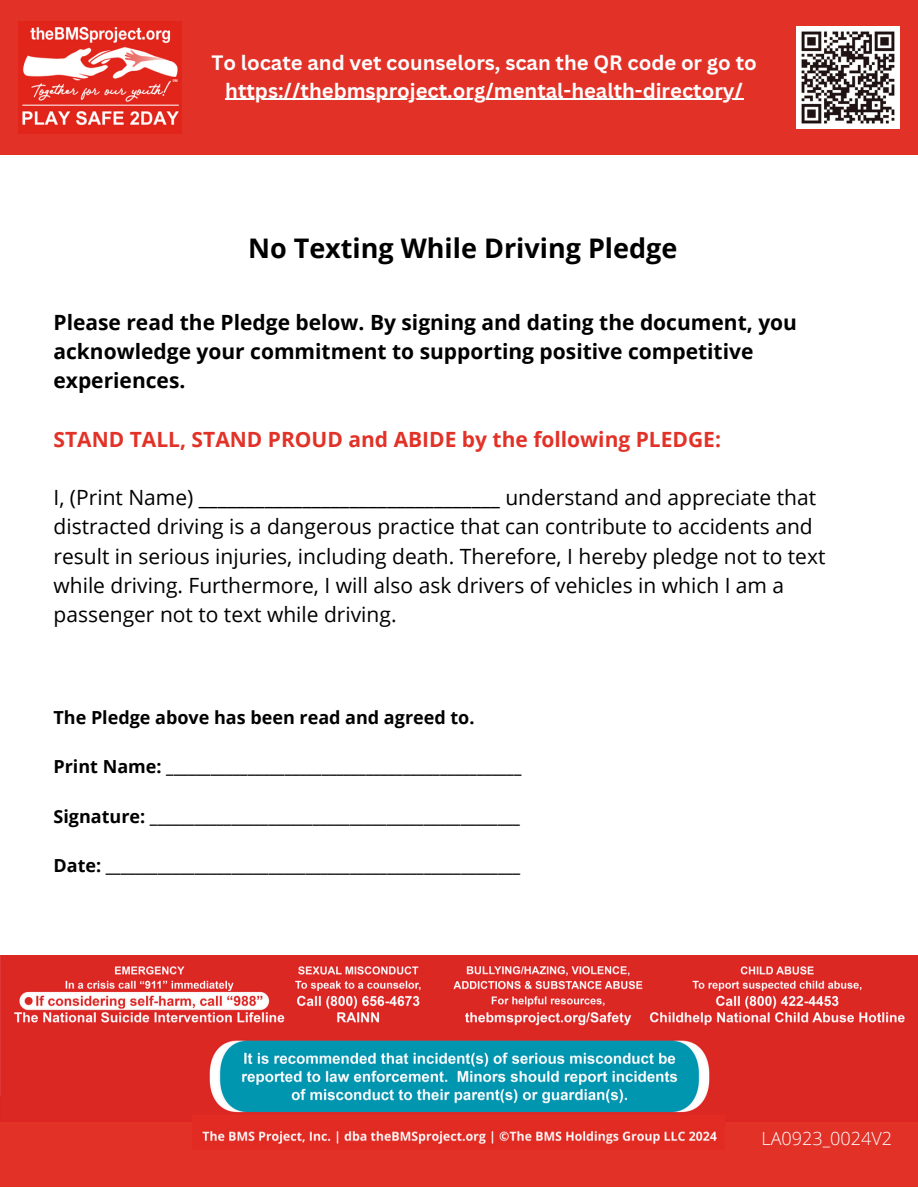
<style>
.page{position:relative;width:918px;height:1188px;background:#fff}
.page>*{position:absolute;margin:0;border:0;box-sizing:border-box;transform-origin:0 0}
.t1{font:700 27px "Open Sans";color:#000}
.t2{font:21px/29.2px "Open Sans";color:#000}
.t3{font:700 21px/29.2px "Open Sans";color:#000}
.t4{font:700 21px "Open Sans";color:#e23228}
.t5{font:700 20.25px "Canva Sans";color:#fff}
.t6{font:700 18px "Open Sans";color:#000}
.t7{font:300 18px "Open Sans";color:#fff}
</style>
<div class="page">
<div style="left:0;top:0;width:918px;height:155px;background:#e23228"></div>
<div style="left:0;top:1096px;width:918px;height:90px;background:#e23228"></div>
<img style="left:0;top:955px;width:918px;height:167px">
<img style="left:18px;top:22px;width:163px;height:111px">
<hr style="left:225px;top:99px;width:519px;height:1px;background:#fff">
<img style="left:797px;top:27px;width:102px;height:102px">
<img style="left:193px;top:1116px;width:532px;height:28px">
<p class="t5" style="left:211px;top:48px;width:547px">To locate and vet counselors, scan the QR code or go to</p>
<p class="t5" style="left:225px;top:76px;width:519px">https://thebmsproject.org/mental-health-directory/</p>
<h2 class="t1" style="left:248px;top:230px;width:431px">No Texting While Driving Pledge</h2>
<p class="t3" style="left:54px;top:307px;width:745px">Please read the Pledge below. By signing and dating the document, you acknowledge your commitment to supporting positive competitive experiences.</p>
<h2 class="t4" style="left:54px;top:424px;width:669px">STAND TALL, STAND PROUD and ABIDE by the following PLEDGE:</h2>
<p class="t2" style="left:54px;top:482px;width:774px">I, (Print Name) ________________________________ understand and appreciate that distracted driving is a dangerous practice that can contribute to accidents and result in serious injuries, including death. Therefore, I hereby pledge not to text while driving. Furthermore, I will also ask drivers of vehicles in which I am a passenger not to text while driving.</p>
<h3 class="t6" style="left:54px;top:705px;width:423px">The Pledge above has been read and agreed to.</h3>
<p class="t6" style="left:54px;top:754px;width:469px">Print Name: ________________________________________________</p>
<p class="t6" style="left:54px;top:804px;width:468px">Signature: __________________________________________________</p>
<p class="t6" style="left:54px;top:853px;width:468px">Date: ________________________________________________________</p>
<h2 class="t7" style="left:762px;top:1126px;width:132px">LA0923_0024V2</h2>
</div>
